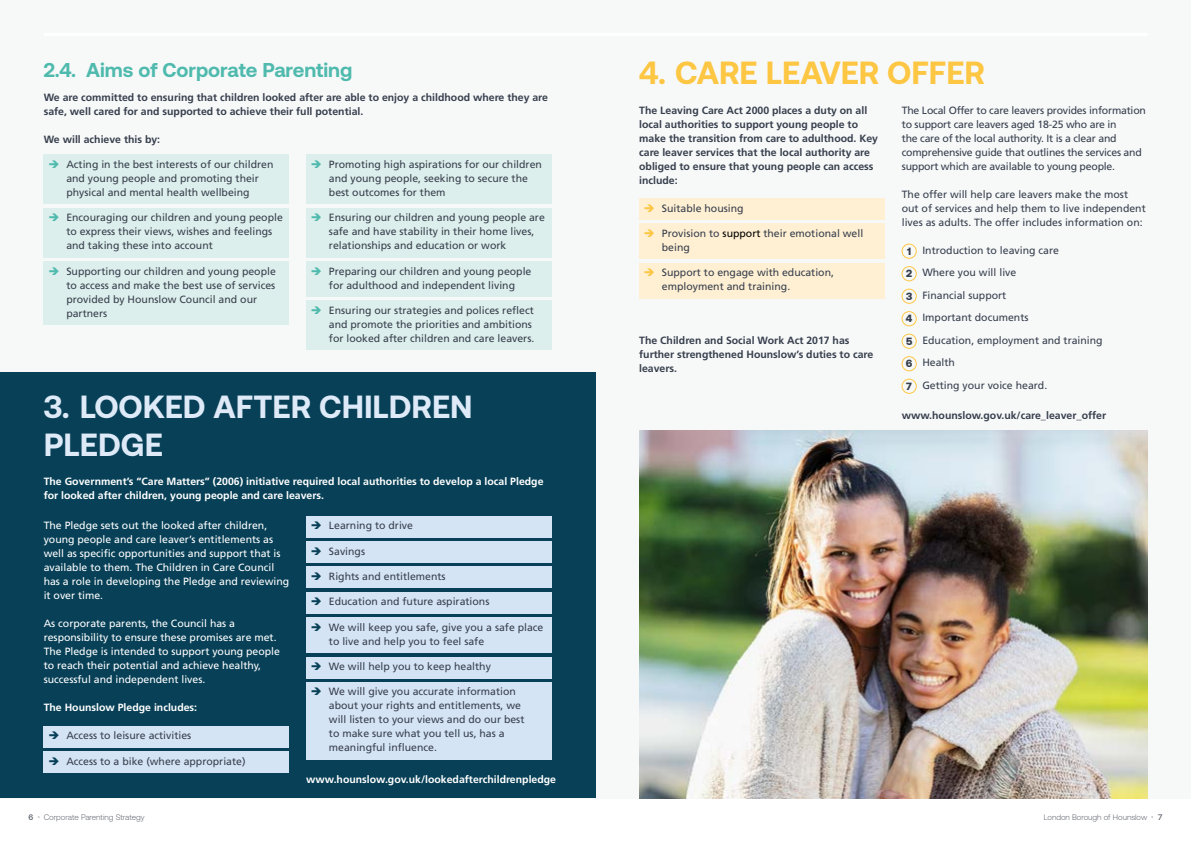
<style>
.page{position:relative;width:1191px;height:842px;background:#fff}
.page>*{position:absolute;margin:0;border:0;box-sizing:border-box;transform-origin:0 0}
.Header_1{font:700 32px/38.4px "Aeonik";color:#deeaf7}
.Header_1-2{font:700 32px "Aeonik";color:#fdc643}
.Header_2{font:700 20px "Aeonik";color:#4fbaad}
.Body{font:10.5px/14px "Frutiger LT Std";color:#373f4d}
.Body_Bold{font:700 10.5px/14px "Frutiger LT Std";color:#373f4d}
.Body-2{font:10.5px/14px "Frutiger LT Std";color:#fff}
.Body_Bold-2{font:700 10.5px/14px "Frutiger LT Std";color:#fff}
.Body-3{font:10.5px/14px "Frutiger LT Std";letter-spacing:-.02em;color:#373f4d}
.t1{font:900 10.5px "Aeonik";color:#373f4d}
.t2{font:300 8px "Aeonik";color:#575b67}
.t3{font:500 8px "Aeonik";color:#575b67}
.s1{color:#000}
</style>
<div class="page">
<div style="left:0;top:0;width:1191px;height:798px;background:#f7f9f9"></div>
<hr style="left:44px;top:33px;width:1103px;height:3px;background:#fff">
<div style="left:0;top:372px;width:595px;height:426px;background:#074057"></div>
<div style="left:44px;top:154px;width:245px;height:50px;background:#ddefec"></div>
<div style="left:44px;top:208px;width:245px;height:50px;background:#ddefec"></div>
<div style="left:44px;top:261px;width:245px;height:64px;background:#ddefec"></div>
<div style="left:306px;top:154px;width:246px;height:50px;background:#ddefec"></div>
<div style="left:306px;top:208px;width:246px;height:50px;background:#ddefec"></div>
<div style="left:306px;top:261px;width:246px;height:36px;background:#ddefec"></div>
<div style="left:306px;top:301px;width:246px;height:49px;background:#ddefec"></div>
<div style="left:44px;top:726px;width:245px;height:22px;background:#d5e4f5"></div>
<div style="left:44px;top:751px;width:245px;height:22px;background:#d5e4f5"></div>
<div style="left:306px;top:516px;width:246px;height:22px;background:#d5e4f5"></div>
<div style="left:306px;top:541px;width:246px;height:22px;background:#d5e4f5"></div>
<div style="left:306px;top:566px;width:246px;height:22px;background:#d5e4f5"></div>
<div style="left:306px;top:592px;width:246px;height:22px;background:#d5e4f5"></div>
<div style="left:306px;top:617px;width:246px;height:36px;background:#d5e4f5"></div>
<div style="left:306px;top:657px;width:246px;height:21px;background:#d5e4f5"></div>
<div style="left:306px;top:682px;width:246px;height:78px;background:#d5e4f5"></div>
<div style="left:639px;top:198px;width:245px;height:22px;background:#fff0d3"></div>
<div style="left:639px;top:223px;width:245px;height:36px;background:#fff0d3"></div>
<div style="left:639px;top:263px;width:245px;height:36px;background:#fff0d3"></div>
<div style="left:901px;top:244px;width:15px;height:15px;border:1px solid #fdc643;border-radius:50%"></div>
<div style="left:901px;top:266px;width:15px;height:15px;border:1px solid #fdc643;border-radius:50%"></div>
<div style="left:901px;top:289px;width:15px;height:15px;border:1px solid #fdc643;border-radius:50%"></div>
<div style="left:901px;top:311px;width:15px;height:15px;border:1px solid #fdc643;border-radius:50%"></div>
<div style="left:901px;top:334px;width:15px;height:15px;border:1px solid #fdc643;border-radius:50%"></div>
<div style="left:901px;top:356px;width:15px;height:15px;border:1px solid #fdc643;border-radius:50%"></div>
<div style="left:901px;top:379px;width:15px;height:15px;border:1px solid #fdc643;border-radius:50%"></div>
<img style="left:639px;top:431px;width:508px;height:367px">
<h2 class="Header_2" style="left:44px;top:59px;width:310px">2.4. Aims of Corporate Parenting</h2>
<p class="Body_Bold" style="left:44px;top:91px;width:506px">We are committed to ensuring that children looked after are able to enjoy a childhood where they are safe, well cared for and supported to achieve their full potential.</p>
<p class="Body_Bold" style="left:44px;top:133px;width:118px">We will achieve this by:</p>
<p class="Body" style="left:66px;top:157px;width:209px">Acting in the best interests of our children and young people and promoting their physical and mental health wellbeing</p>
<p class="Body" style="left:66px;top:211px;width:218px">Encouraging our children and young people to express their views, wishes and feelings and taking these into account</p>
<p class="Body" style="left:66px;top:264px;width:211px">Supporting our children and young people to access and make the best use of services provided by Hounslow Council and our partners</p>
<p class="Body" style="left:329px;top:157px;width:214px">Promoting high aspirations for our children and young people, seeking to secure the best outcomes for them</p>
<p class="Body" style="left:329px;top:211px;width:217px">Ensuring our children and young people are safe and have stability in their home lives, relationships and education or work</p>
<p class="Body" style="left:329px;top:264px;width:204px">Preparing our children and young people for adulthood and independent living</p>
<p class="Body" style="left:329px;top:303px;width:207px">Ensuring our strategies and polices reflect and promote the priorities and ambitions for looked after children and care leavers.</p>
<h2 class="Header_1" style="left:44px;top:387px;width:430px">3. LOOKED AFTER CHILDREN<br>PLEDGE</h2>
<p class="Body_Bold-2" style="left:44px;top:474px;width:501px">The Government’s “Care Matters” (2006) initiative required local authorities to develop a local Pledge for looked after children, young people and care leavers.</p>
<p class="Body-2" style="left:44px;top:519px;width:247px">The Pledge sets out the looked after children, young people and care leaver’s entitlements as well as specific opportunities and support that is available to them. The Children in Care Council has a role in developing the Pledge and reviewing it over time.</p>
<p class="Body-2" style="left:44px;top:617px;width:238px">As corporate parents, the Council has a responsibility to ensure these promises are met.<br>The Pledge is intended to support young people to reach their potential and achieve healthy, successful and independent lives.</p>
<p class="Body_Bold-2" style="left:44px;top:701px;width:155px">The Hounslow Pledge includes:</p>
<p class="Body" style="left:66px;top:729px;width:126px">Access to leisure activities</p>
<p class="Body" style="left:66px;top:754px;width:181px">Access to a bike (where appropriate)</p>
<p class="Body" style="left:329px;top:519px;width:86px">Learning to drive</p>
<p class="Body" style="left:329px;top:544px;width:38px">Savings</p>
<p class="Body" style="left:329px;top:569px;width:118px">Rights and entitlements</p>
<p class="Body" style="left:329px;top:595px;width:162px">Education and future aspirations</p>
<p class="Body" style="left:329px;top:620px;width:216px">We will keep you safe, give you a safe place to live and help you to feel safe</p>
<p class="Body" style="left:329px;top:659px;width:163px">We will help you to keep healthy</p>
<p class="Body" style="left:329px;top:685px;width:197px">We will give you accurate information about your rights and entitlements, we will listen to your views and do our best to make sure what you tell us, has a meaningful influence.</p>
<p class="Body_Bold-2" style="left:306px;top:773px;width:251px">www.hounslow.gov.uk/lookedafterchildrenpledge</p>
<h2 class="Header_1-2" style="left:639px;top:55px;width:347px">4. CARE LEAVER OFFER</h2>
<p class="Body_Bold" style="left:639px;top:103px;width:240px">The Leaving Care Act 2000 places a duty on all local authorities to support young people to make the transition from care to adulthood. Key care leaver services that the local authority are obliged to ensure that young people can access include:</p>
<p class="Body" style="left:662px;top:201px;width:83px">Suitable housing</p>
<p class="Body" style="left:662px;top:226px;width:203px">Provision to <span class="s1">support</span> their emotional well being</p>
<p class="Body" style="left:662px;top:266px;width:174px">Support to engage with education, employment and training.</p>
<p class="Body-3" style="left:901px;top:103px;width:246px">The Local Offer to care leavers provides information to support care leavers aged 18-25 who are in<br>the care of the local authority. It is a clear and comprehensive guide that outlines the services and support which are available to young people.</p>
<p class="Body" style="left:901px;top:187px;width:245px">The offer will help care leavers make the most out of services and help them to live independent lives as adults. The offer includes information on:</p>
<p class="t1" style="left:907px;top:245px;width:6px">1</p>
<p class="Body" style="left:922px;top:243px;width:138px">Introduction to leaving care</p>
<p class="t1" style="left:906px;top:267px;width:8px">2</p>
<p class="Body" style="left:922px;top:265px;width:95px">Where you will live</p>
<p class="t1" style="left:906px;top:290px;width:8px">3</p>
<p class="Body" style="left:922px;top:288px;width:86px">Financial support</p>
<p class="t1" style="left:906px;top:312px;width:8px">4</p>
<p class="Body" style="left:922px;top:310px;width:108px">Important documents</p>
<p class="t1" style="left:906px;top:335px;width:8px">5</p>
<p class="Body" style="left:922px;top:333px;width:182px">Education, employment and training</p>
<p class="t1" style="left:906px;top:357px;width:8px">6</p>
<p class="Body" style="left:922px;top:355px;width:34px">Health</p>
<p class="t1" style="left:906px;top:380px;width:7px">7</p>
<p class="Body" style="left:922px;top:378px;width:126px">Getting your voice heard.</p>
<p class="Body_Bold" style="left:901px;top:408px;width:206px">www.hounslow.gov.uk/care_leaver_offer</p>
<p class="Body_Bold" style="left:639px;top:333px;width:235px">The Children and Social Work Act 2017 has further strengthened Hounslow’s duties to care leavers.</p>
<p class="t3" style="left:28px;top:812px;width:6px">6</p>
<p class="t2" style="left:44px;top:812px;width:103px">Corporate Parenting Strategy</p>
<p class="t2" style="left:1043px;top:812px;width:105px">London Borough of Hounslow</p>
<p class="t3" style="left:1158px;top:812px;width:6px">7</p>
</div>
